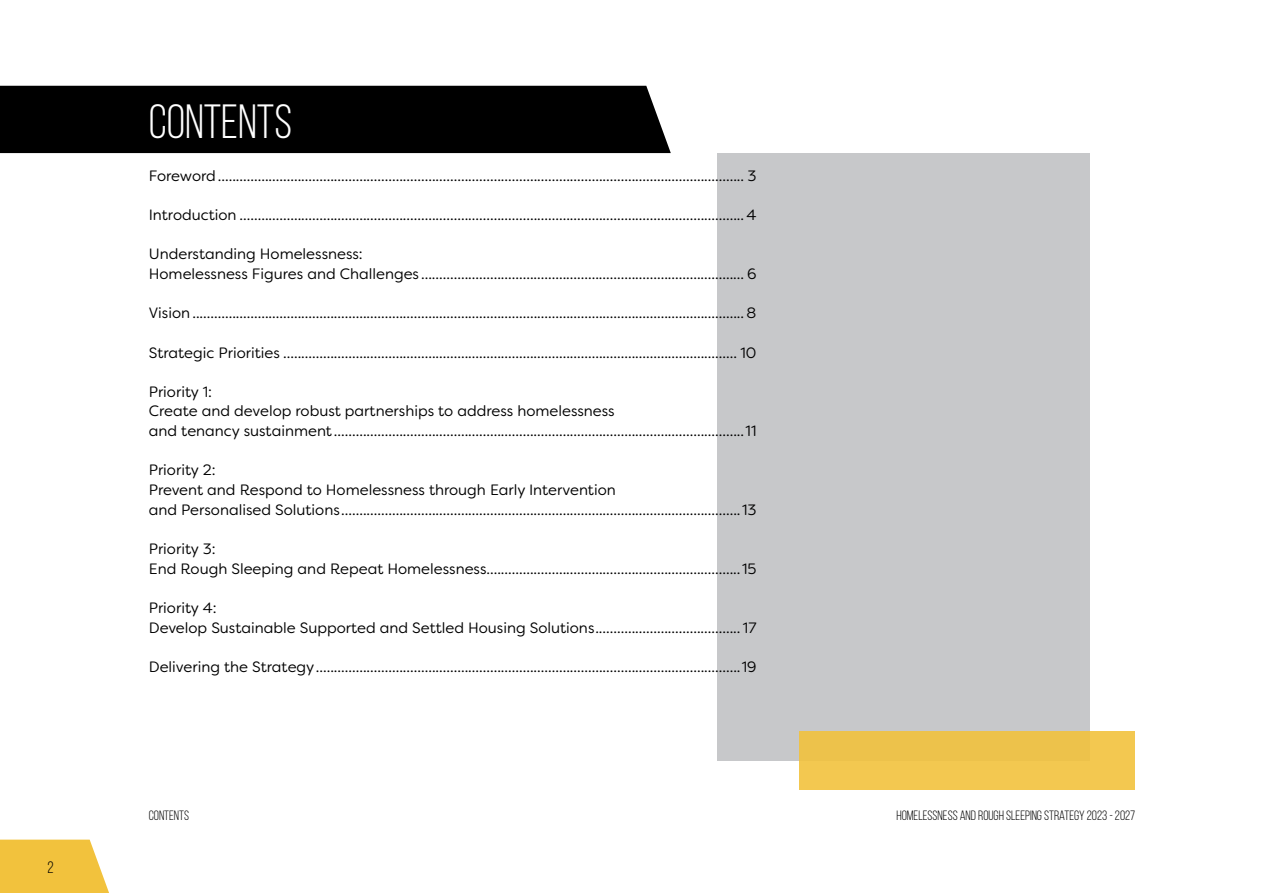
<style>
.page{position:relative;width:1263px;height:893px;background:#fff}
.page>*{position:absolute;margin:0;border:0;box-sizing:border-box;transform-origin:0 0}
.Chapter_left_page_H1{font:48px "Bebas Neue";color:#fff}
.t1{font:16.5px "Bebas Neue";color:#000}
.t2{font:15px/19.6px "Filson Soft";color:#000}
.t3{font:13.5px "Bebas Neue";color:#000}
</style>
<div class="page">
<div style="left:718px;top:153px;width:372px;height:607px;background:#c7c8ca"></div>
<svg style="left:0;top:840px;width:109px;height:53px;background:#f3c74d"></svg>
<div style="left:0;top:86px;width:671px;height:67px;background:#000"></div>
<div style="left:799px;top:731px;width:336px;height:59px;background:#f3c850"></div>
<p class="t1" style="left:47px;top:858px;width:8px">2</p>
<h1 class="Chapter_left_page_H1" style="left:149px;top:96px;width:145px">CONTENTS</h1>
<p class="t2" style="left:149px;top:165px;width:609px">Foreword................................................................................................................................................. 3</p>
<p class="t2" style="left:149px;top:205px;width:609px">Introduction ...........................................................................................................................................4</p>
<p class="t2" style="left:149px;top:244px;width:609px">Understanding Homelessness:<br>Homelessness Figures and Challenges ......................................................................................... 6</p>
<p class="t2" style="left:149px;top:303px;width:609px">Vision........................................................................................................................................................8</p>
<p class="t2" style="left:149px;top:342px;width:609px">Strategic Priorities ............................................................................................................................. 10</p>
<p class="t2" style="left:149px;top:382px;width:609px">Priority 1:<br>Create and develop robust partnerships to address homelessness<br>and tenancy sustainment .................................................................................................................11</p>
<p class="t2" style="left:149px;top:460px;width:609px">Priority 2:<br>Prevent and Respond to Homelessness through Early Intervention<br>and Personalised Solutions..............................................................................................................13</p>
<p class="t2" style="left:149px;top:539px;width:609px">Priority 3:<br>End Rough Sleeping and Repeat Homelessness......................................................................15</p>
<p class="t2" style="left:149px;top:598px;width:609px">Priority 4:<br>Develop Sustainable Supported and Settled Housing Solutions........................................ 17</p>
<p class="t2" style="left:149px;top:657px;width:609px">Delivering the Strategy.....................................................................................................................19</p>
<p class="t3" style="left:149px;top:808px;width:42px">CONTENTS</p>
<p class="t3" style="left:896px;top:808px;width:240px">HOMELESSNESS AND ROUGH SLEEPING STRATEGY 2023 - 2027</p>
</div>
